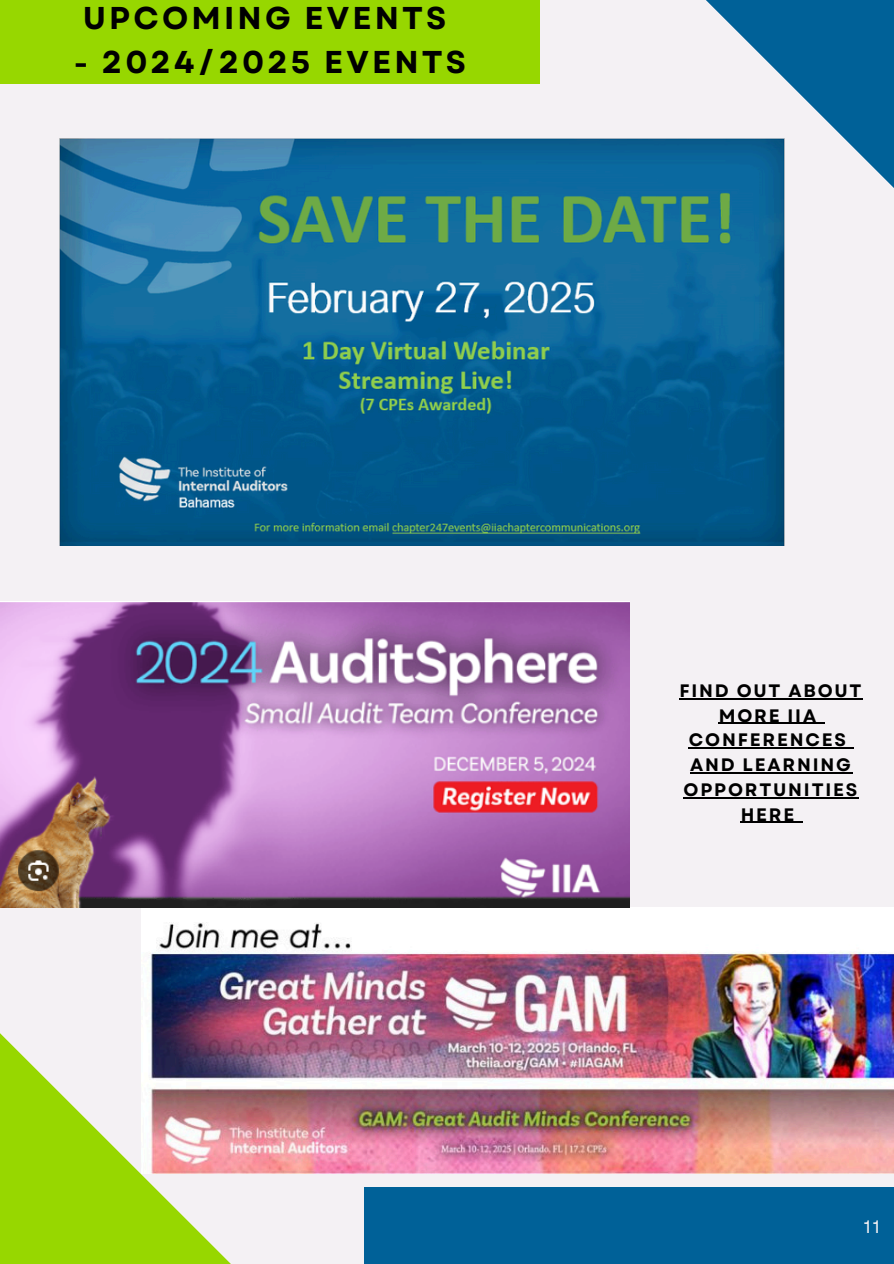
<style>
.page{position:relative;width:894px;height:1264px;background:#fff}
.page>*{position:absolute;margin:0;border:0;box-sizing:border-box;transform-origin:0 0}
.t1{font:700 31.5px "Garet";letter-spacing:.1em;color:#000}
.t2{font:700 18px/24.8px "Garet";letter-spacing:.1em;color:#000;text-align:center}
.t3{font:18px "Garet";color:#f4f1f4}
</style>
<div class="page">
<div style="left:0;top:0;width:893px;height:1263px;background:#f4f1f4"></div>
<svg style="left:0;top:1033px;width:364px;height:230px"></svg>
<svg style="left:706px;top:0;width:187px;height:241px"></svg>
<div style="left:0;top:0;width:539px;height:83px;background:#97d700"></div>
<div style="left:364px;top:1186px;width:529px;height:77px;background:#006198"></div>
<img style="left:141px;top:907px;width:752px;height:266px">
<img style="left:0;top:601px;width:629px;height:306px">
<img style="left:59px;top:138px;width:725px;height:408px">
<hr style="left:679px;top:698px;width:184px;height:1px;background:#000">
<hr style="left:718px;top:722px;width:99px;height:1px;background:#000">
<hr style="left:688px;top:747px;width:159px;height:1px;background:#000">
<hr style="left:690px;top:772px;width:162px;height:1px;background:#000">
<hr style="left:683px;top:797px;width:176px;height:1px;background:#000">
<hr style="left:740px;top:821px;width:55px;height:1px;background:#000">
<h1 class="t1" style="left:83px;top:-4px;width:365px">UPCOMING EVENTS</h1>
<h1 class="t1" style="left:74px;top:40px;width:394px">- 2024/2025 EVENTS</h1>
<p class="t2" style="left:679px;top:678px;width:183px">FIND OUT ABOUT<br>MORE IIA</p>
<p class="t2" style="left:688px;top:727px;width:159px">CONFERENCES</p>
<p class="t2" style="left:683px;top:752px;width:175px">AND LEARNING<br>OPPORTUNITIES</p>
<p class="t2" style="left:740px;top:802px;width:55px">HERE</p>
<p class="t3" style="left:863px;top:1213px;width:17px">11</p>
</div>
